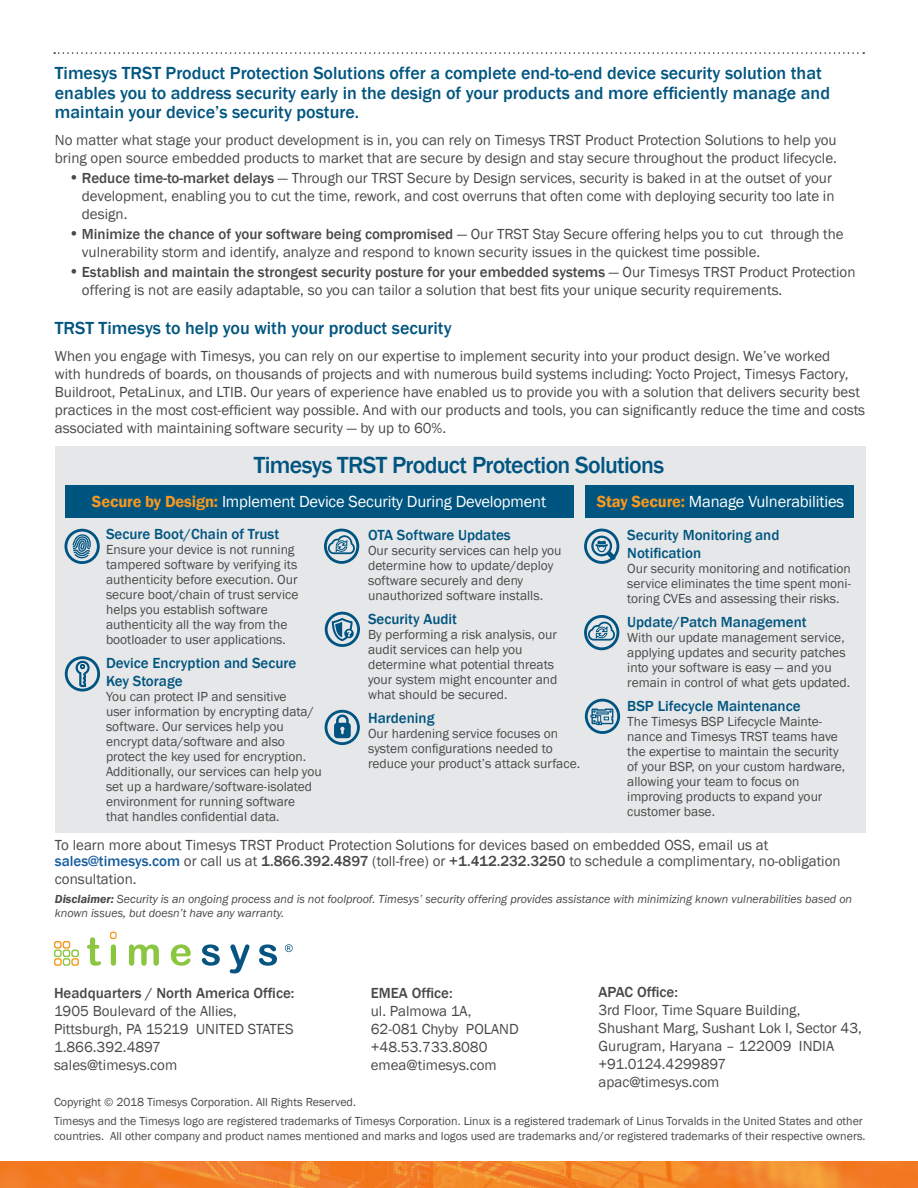
<style>
.page{position:relative;width:918px;height:1188px;background:#fff}
.page>*{position:absolute;margin:0;border:0;box-sizing:border-box;transform-origin:0 0}
.t1{font:500 24px "Franklin Gothic";letter-spacing:-.03em;color:#005580}
.t2{font:500 18px/19.5px "Franklin Gothic";color:#005580}
.t3{font:16.5px "Franklin Gothic";letter-spacing:-.01em;color:#fff}
.t4{font:15px/18px "Franklin Gothic";color:#484948}
.t5{font:500 15px/18px "Franklin Gothic";color:#005580}
.t6{font:500 15px "Franklin Gothic";color:#484948}
.t7{font:13.5px/15px "Franklin Gothic";color:#484948}
.t8{font:12px/14.4px "Franklin Gothic";color:#484948}
.t9{font:italic 12px/14.4px "Franklin Gothic";color:#484948}
.s1{font-size:16.5px}
.s2{font-weight:500}
.s3{font-weight:600;color:#f79821}
.s4{font-weight:500;color:#175d9e}
.s5{font-weight:600}
</style>
<div class="page">
<svg style="left:87px;top:937px;width:14px;height:29px"></svg>
<svg style="left:129px;top:944px;width:30px;height:22px"></svg>
<svg style="left:171px;top:944px;width:20px;height:22px"></svg>
<svg style="left:202px;top:944px;width:18px;height:22px"></svg>
<svg style="left:230px;top:944px;width:20px;height:29px"></svg>
<svg style="left:259px;top:944px;width:18px;height:22px"></svg>
<svg style="left:110px;top:932px;width:7px;height:34px"></svg>
<svg style="left:54px;top:941px;width:25px;height:25px"></svg>
<svg style="left:285px;top:944px;width:8px;height:8px"></svg>
<img style="left:0;top:1161px;width:918px;height:27px">
<svg style="left:54px;top:52px;width:810px;height:2px"></svg>
<div style="left:55px;top:446px;width:811px;height:386px;background:#e6e7e9"></div>
<svg style="left:64px;top:529px;width:36px;height:35px"></svg>
<svg style="left:324px;top:529px;width:35px;height:35px"></svg>
<svg style="left:325px;top:612px;width:35px;height:35px"></svg>
<svg style="left:325px;top:710px;width:35px;height:35px"></svg>
<svg style="left:584px;top:615px;width:35px;height:35px"></svg>
<svg style="left:65px;top:656px;width:35px;height:36px"></svg>
<svg style="left:584px;top:529px;width:35px;height:35px"></svg>
<svg style="left:585px;top:699px;width:35px;height:35px"></svg>
<div style="left:586px;top:485px;width:268px;height:33px;background:#005580"></div>
<div style="left:66px;top:485px;width:508px;height:33px;background:#005580"></div>
<p class="t2" style="left:55px;top:64px;width:777px">Timesys TRST Product Protection Solutions offer a complete end-to-end device security solution that enables you to address security early in the design of your products and more efficiently manage and maintain your device’s security posture.</p>
<p class="t4" style="left:55px;top:132px;width:784px">No matter what stage your product development is in, you can rely on Timesys TRST Product Protection Solutions to help you bring open source embedded products to market that are secure by design and stay secure throughout the product lifecycle.</p>
<p class="t4" style="left:82px;top:169px;width:754px;text-indent:-14px"><span class="s1">•</span> <span class="s2">Reduce time-to-market delays</span> — Through our TRST Secure by Design services, security is baked in at the outset of your development, enabling you to cut the time, rework, and cost overruns that often come with deploying security too late in design.</p>
<p class="t4" style="left:82px;top:225px;width:763px;text-indent:-14px"><span class="s1">•</span> <span class="s2">Minimize the chance of your software being compromised</span> — Our TRST Stay Secure offering helps you to cut through the vulnerability storm and identify, analyze and respond to known security issues in the quickest time possible.</p>
<p class="t4" style="left:82px;top:263px;width:775px;text-indent:-14px"><span class="s1">•</span> <span class="s2">Establish and maintain the strongest security posture for your embedded systems</span> — Our Timesys TRST Product Protection offering is not are easily adaptable, so you can tailor a solution that best fits your unique security requirements.</p>
<p class="t2" style="left:55px;top:319px;width:398px">TRST Timesys to help you with your product security</p>
<p class="t4" style="left:55px;top:348px;width:812px">When you engage with Timesys, you can rely on our expertise to implement security into your product design. We’ve worked<br>with hundreds of boards, on thousands of projects and with numerous build systems including: Yocto Project, Timesys Factory, Buildroot, PetaLinux, and LTIB. Our years of experience have enabled us to provide you with a solution that delivers security best practices in the most cost-efficient way possible. And with our products and tools, you can significantly reduce the time and costs associated with maintaining software security — by up to 60%.</p>
<p class="t1" style="left:254px;top:450px;width:412px">Timesys TRST Product Protection Solutions</p>
<p class="t3" style="left:92px;top:491px;width:456px"><span class="s3">Secure by Design:</span> Implement Device Security During Development</p>
<p class="t3" style="left:597px;top:491px;width:249px"><span class="s3">Stay Secure:</span> Manage Vulnerabilities</p>
<p class="t5" style="left:106px;top:525px;width:175px">Secure Boot/Chain of Trust</p>
<p class="t7" style="left:106px;top:542px;width:194px">Ensure your device is not running tampered software by verifying its authenticity before execution. Our secure boot/chain of trust service helps you establish software authenticity all the way from the bootloader to user applications.</p>
<p class="t5" style="left:106px;top:654px;width:192px">Device Encryption and Secure<br>Key Storage</p>
<p class="t7" style="left:106px;top:689px;width:217px">You can protect IP and sensitive<br>user information by encrypting data/ software. Our services help you encrypt data/software and also protect the key used for encryption.<br>Additionally, our services can help you set up a hardware/software-isolated environment for running software<br>that handles confidential data.</p>
<p class="t5" style="left:368px;top:526px;width:144px">OTA Software Updates</p>
<p class="t7" style="left:368px;top:543px;width:195px">Our security services can help you determine how to update/deploy software securely and deny unauthorized software installs.</p>
<p class="t5" style="left:368px;top:610px;width:90px">Security Audit</p>
<p class="t7" style="left:368px;top:627px;width:191px">By performing a risk analysis, our audit services can help you determine what potential threats your system might encounter and what should be secured.</p>
<p class="t5" style="left:368px;top:709px;width:68px">Hardening</p>
<p class="t7" style="left:368px;top:726px;width:214px">Our hardening service focuses on system configurations needed to reduce your product’s attack surface.</p>
<p class="t5" style="left:627px;top:526px;width:154px">Security Monitoring and<br>Notification</p>
<p class="t7" style="left:627px;top:561px;width:225px;text-align:justify">Our security monitoring and notification service eliminates the time spent moni&shy;toring CVEs and assessing their risks.</p>
<p class="t5" style="left:627px;top:613px;width:181px">Update/Patch Management</p>
<p class="t7" style="left:627px;top:630px;width:224px">With our update management service, applying updates and security patches into your software is easy — and you remain in control of what gets updated.</p>
<p class="t5" style="left:627px;top:697px;width:175px">BSP Lifecycle Maintenance</p>
<p class="t7" style="left:627px;top:714px;width:220px">The Timesys BSP Lifecycle Mainte&shy;nance and Timesys TRST teams have the expertise to maintain the security of your BSP, on your custom hardware, allowing your team to focus on improving products to expand your customer base.</p>
<p class="t4" style="left:55px;top:837px;width:787px;line-height:16.5px">To learn more about Timesys TRST Product Protection Solutions for devices based on embedded OSS, email us at <span class="s4">sales@timesys.com</span> or call us at <span class="s2">1.866.392.4897</span> (toll-free) or <span class="s2">+1.412.232.3250</span> to schedule a complimentary, no-obligation</p>
<p class="t4" style="left:55px;top:870px;width:83px">consultation.</p>
<p class="t9" style="left:55px;top:892px;width:799px"><span class="s5">Disclaimer:</span> Security is an ongoing process and is not foolproof. Timesys’ security offering provides assistance with minimizing known vulnerabilities based on known issues, but doesn’t have any warranty.</p>
<p class="t4" style="left:54px;top:984px;width:242px"><span class="s2">Headquarters / North America Office:<br></span>1905 Boulevard of the Allies,<br>Pittsburgh, PA 15219 UNITED STATES<br>1.866.392.4897<br>sales@timesys.com</p>
<p class="t6" style="left:598px;top:983px;width:81px">APAC Office:</p>
<p class="t6" style="left:371px;top:984px;width:83px">EMEA Office:</p>
<p class="t4" style="left:371px;top:1002px;width:149px">ul. Palmowa 1A,<br>62-081 Chyby POLAND +48.53.733.8080 emea@timesys.com</p>
<p class="t4" style="left:598px;top:1002px;width:265px">3rd Floor, Time Square Building,<br>Shushant Marg, Sushant Lok I, Sector 43,<br>Gurugram, Haryana – 122009 INDIA +91.0124.4299897</p>
<p class="t4" style="left:598px;top:1074px;width:123px">apac@timesys.com</p>
<p class="t8" style="left:54px;top:1095px;width:304px">Copyright © 2018 Timesys Corporation. All Rights Reserved.</p>
<p class="t8" style="left:54px;top:1114px;width:813px">Timesys and the Timesys logo are registered trademarks of Timesys Corporation. Linux is a registered trademark of Linus Torvalds in the United States and other countries. All other company and product names mentioned and marks and logos used are trademarks and/or registered trademarks of their respective owners.</p>
</div>
